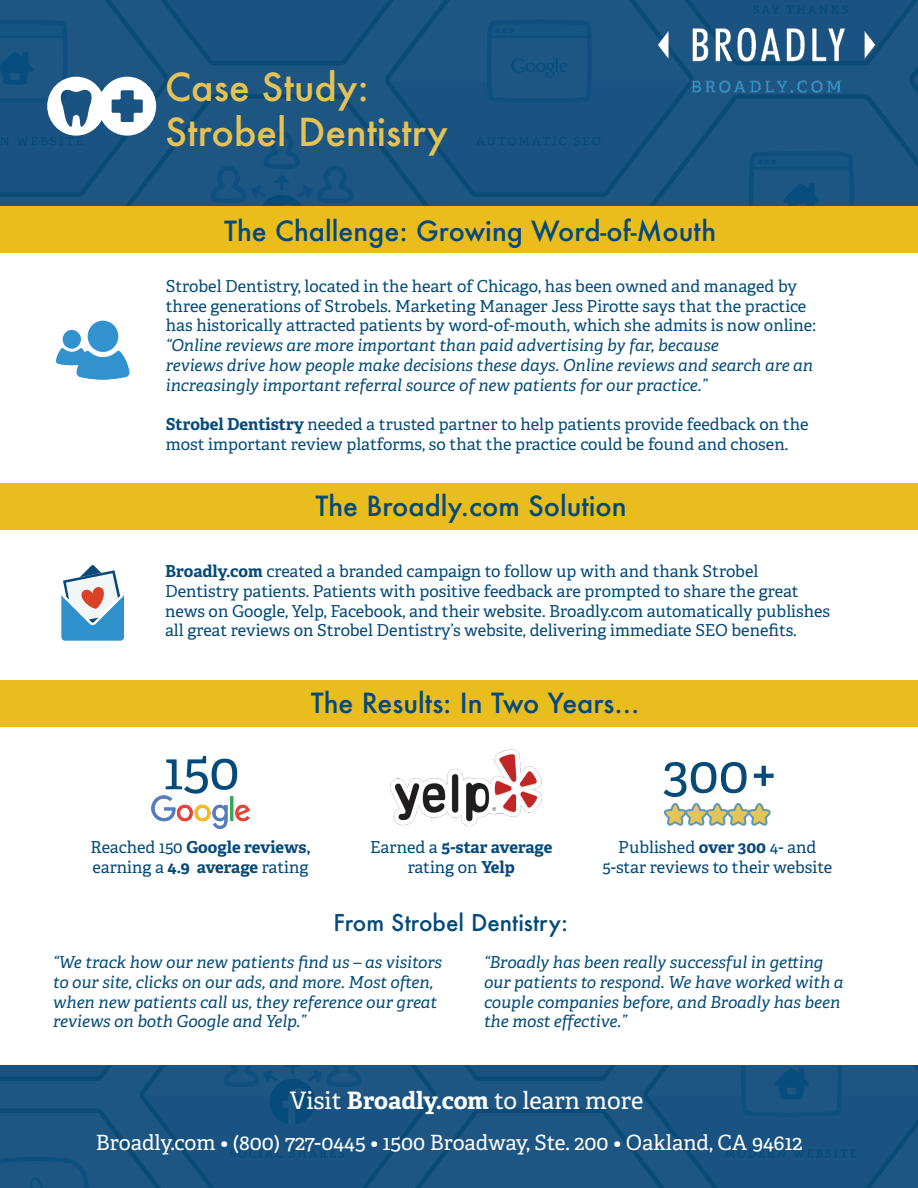
<style>
.page{position:relative;width:918px;height:1188px;background:#fff}
.page>*{position:absolute;margin:0;border:0;box-sizing:border-box;transform-origin:0 0}
.t1{font:52.5px "Adelle";color:#054a79}
.t2{font:500 37.5px/45px "Futura";color:#e4c255}
.t3{font:500 27px "Futura";color:#054a79}
.t4{font:24px "Adelle";color:#fff}
.t5{font:500 22.5px "Futura";color:#054a79}
.t6{font:21px "Adelle";color:#fff}
.t7{font:italic 16.5px/19.8px "Adelle";color:#054c79}
.t8{font:16.5px/19.8px "Adelle";color:#054a79}
.t9{font:16.5px/19.8px "Adelle";color:#054c79}
.t10{font:700 16.5px/19.8px "Adelle";letter-spacing:-.01em;color:#054a79;text-align:center}
.s1{font-weight:700}
.s2{font-weight:400}
</style>
<div class="page">
<svg style="left:664px;top:803px;width:107px;height:23px"></svg>
<img style="left:151px;top:796px;width:98px;height:32px">
<img style="left:390px;top:749px;width:151px;height:76px">
<img style="left:0;top:0;width:918px;height:207px">
<div style="left:0;top:207px;width:918px;height:46px;background:#eabd1d"></div>
<div style="left:0;top:680px;width:918px;height:46px;background:#e9bd1e"></div>
<div style="left:0;top:483px;width:918px;height:46px;background:#e9bd1e"></div>
<svg style="left:61px;top:565px;width:63px;height:76px"></svg>
<div style="left:88px;top:321px;width:30px;height:31px;background:#3192cd;border-radius:50%"></div>
<div style="left:63px;top:330px;width:18px;height:19px;background:#3192cd;border-radius:50%"></div>
<svg style="left:56px;top:348px;width:74px;height:32px"></svg>
<img style="left:0;top:1065px;width:918px;height:123px">
<img style="left:657px;top:21px;width:219px;height:79px">
<svg style="left:47px;top:77px;width:109px;height:59px"></svg>
<div style="left:98px;top:92px;width:7px;height:28px;background:#fff;border-radius:50%"></div>
<h2 class="t2" style="left:165px;top:64px;width:284px">Case Study:<br>Strobel Dentistry</h2>
<h3 class="t3" style="left:249px;top:212px;width:410px">The Challenge: Onl e Ma keting</h3>
<h3 class="t3" style="left:224px;top:212px;width:494px">The Challenge: Growing Word-of-Mouth</h3>
<p class="t9" style="left:166px;top:275px;width:652px">Strobel Dentistry, located in the heart of Chicago, has been owned and managed by three generations of Strobels. Marketing Manager Jess Pirotte says that the practice has historically attracted patients by word-of-mouth, which she admits is now online:</p>
<p class="t7" style="left:166px;top:335px;width:649px">“Online reviews are more important than paid advertising by far, because<br>reviews drive how people make decisions these days. Online reviews and search are an increasingly important referral source of new patients for our practice.”</p>
<p class="t9" style="left:166px;top:414px;width:644px"><span class="s1">Strobel Dentistry</span> needed a trusted partner to help patients provide feedback on the most important review platforms, so that the practice could be found and chosen.</p>
<h3 class="t3" style="left:315px;top:488px;width:313px">The Broadly.com Solution</h3>
<h3 class="t3" style="left:296px;top:490px;width:313px">The Broadly.com Solution</h3>
<p class="t8" style="left:165px;top:561px;width:667px"><span class="s1">Broadly.com</span> created a branded campaign to follow up with and thank Strobel Dentistry patients. Patients with positive feedback are prompted to share the great news on Google, Yelp, Facebook, and their website. Broadly.com automatically publishes all great reviews on Strobel Dentistry’s website, delivering immediate SEO benefits.</p>
<h1 class="t1" style="left:164px;top:732px;width:77px">150</h1>
<h3 class="t3" style="left:311px;top:685px;width:330px">The Results: In Two Years...</h3>
<h3 class="t3" style="left:488px;top:688px;width:55px">One</h3>
<h1 class="t1" style="left:663px;top:736px;width:117px">300+</h1>
<p class="t8" style="left:91px;top:837px;width:221px">Reached 150 <span class="s1">Google reviews, </span>earning a <span class="s1">4.9 average</span> rating</p>
<p class="t10" style="left:370px;top:837px;width:184px"><span class="s2">Earned a</span> 5-star average <span class="s2">rating on</span> Yelp</p>
<h3 class="t5" style="left:334px;top:907px;width:236px">From Strobel Dentistry:</h3>
<p class="t8" style="left:602px;top:837px;width:231px;text-align:center">Published <span class="s1">over 300</span> 4- and<br>5-star reviews to their website</p>
<p class="t7" style="left:53px;top:952px;width:390px">“We track how our new patients find us – as visitors to our site, clicks on our ads, and more. Most often, when new patients call us, they reference our great reviews on both Google and Yelp.”</p>
<p class="t7" style="left:484px;top:952px;width:361px">“Broadly has been really successful in getting our patients to respond. We have worked with a couple companies before, and Broadly has been the most effective.”</p>
<h3 class="t4" style="left:290px;top:1083px;width:355px">Visit <span class="s1">Broadly.com</span> to learn more</h3>
<p class="t6" style="left:96px;top:1127px;width:708px">Broadly.com • (800) 727-0445 • 1500 Broadway, Ste. 200 • Oakland, CA 94612</p>
</div>
